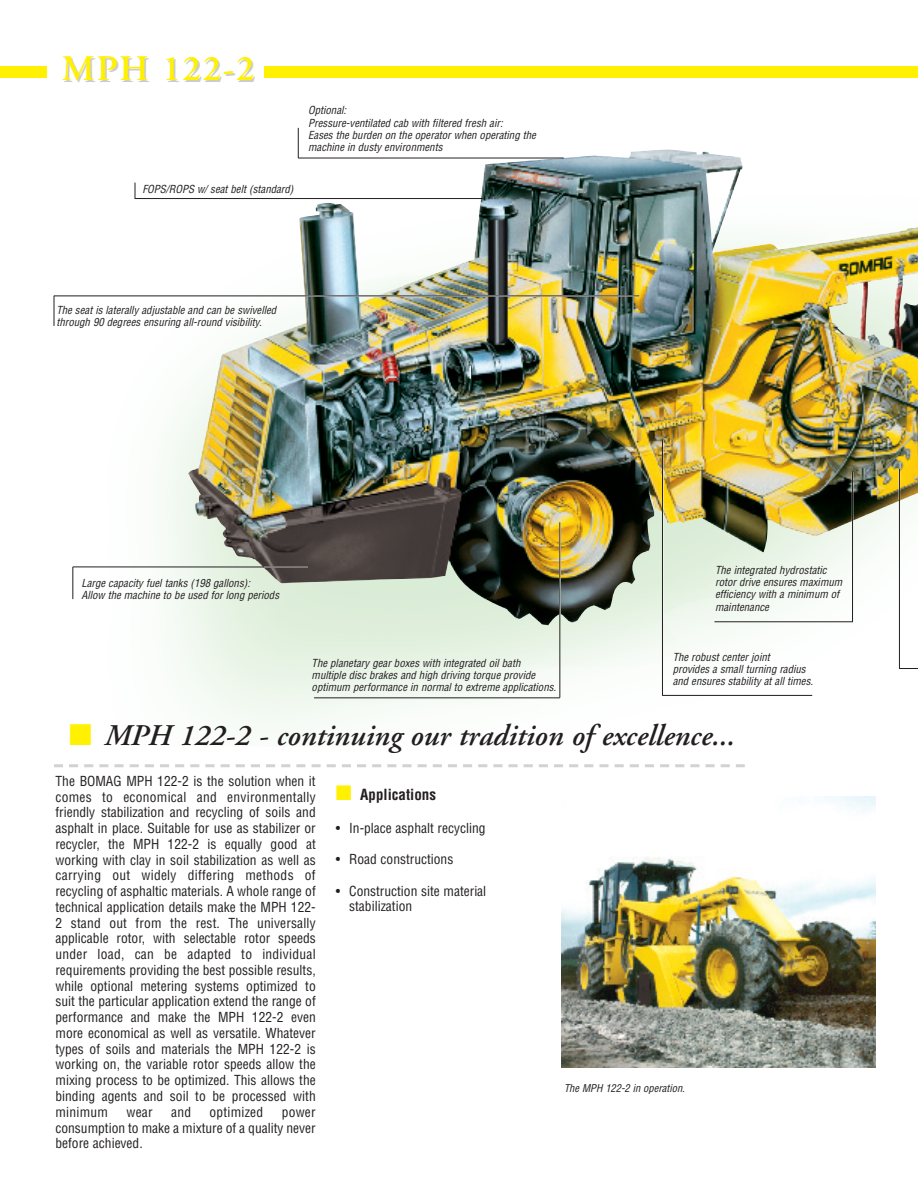
<style>
.page{position:relative;width:918px;height:1188px;background:#fff}
.page>*{position:absolute;margin:0;border:0;box-sizing:border-box;transform-origin:0 0}
.t1{font:600 36px "Adobe Garamond";letter-spacing:.05em;color:#fff101}
.t2{font:italic 600 30px "Adobe Garamond";color:#231f20}
.t3{font:700 condensed 15px "Helvetica";color:#231f20}
.t4{font:condensed 13.5px/15.8px "Helvetica";color:#231f20;text-align:justify}
.t5{font:condensed 13.5px "Helvetica";letter-spacing:.02em;color:#231f20}
.t6{font:italic condensed 10.8px/12.1px "Helvetica";color:#231f20}
.t7{font:italic condensed 10.5px "Helvetica";color:#231f20}
.s1{color:#ccc}
.s2{color:#fff101}
</style>
<div class="page">
<div style="left:0;top:66px;width:918px;height:11px;background:#fff101"></div>
<img style="left:108px;top:189px;width:803px;height:480px">
<img style="left:221px;top:149px;width:697px;height:347px">
<svg style="left:470px;top:366px;width:1px;height:13px"></svg>
<hr style="left:72px;top:567px;width:1px;height:32px;background:#231f20">
<hr style="left:54px;top:296px;width:1px;height:30px;background:#231f20">
<hr style="left:298px;top:158px;width:266px;height:1px;background:#231f20">
<hr style="left:714px;top:621px;width:139px;height:1px;background:#231f20">
<svg style="left:900px;top:668px;width:18px;height:1px"></svg>
<hr style="left:298px;top:128px;width:1px;height:30px;background:#231f20">
<hr style="left:135px;top:198px;width:348px;height:1px;background:#231f20">
<svg style="left:135px;top:183px;width:1px;height:15px"></svg>
<hr style="left:899px;top:469px;width:1px;height:200px;background:#231f20">
<hr style="left:852px;top:471px;width:1px;height:151px;background:#231f20">
<hr style="left:662px;top:439px;width:1px;height:257px;background:#231f20">
<hr style="left:559px;top:522px;width:2px;height:94px;background:#fff">
<hr style="left:559px;top:522px;width:1px;height:176px;background:#231f20">
<hr style="left:264px;top:566px;width:44px;height:2px;background:#fff">
<hr style="left:73px;top:567px;width:235px;height:1px;background:#231f20">
<hr style="left:304px;top:295px;width:336px;height:2px;background:#fff">
<hr style="left:54px;top:296px;width:586px;height:1px;background:#231f20">
<svg style="left:54px;top:764px;width:691px;height:3px"></svg>
<div style="left:47px;top:49px;width:216px;height:46px;background:#fff"></div>
<img style="left:562px;top:796px;width:313px;height:272px">
<hr style="left:314px;top:697px;width:246px;height:1px;background:#231f20">
<hr style="left:662px;top:695px;width:150px;height:1px;background:#231f20">
<h1 class="t1" style="left:62px;top:54px;width:196px">MPH 1<span class="s1">22-2</span></h1>
<p class="t6" style="left:142px;top:183px;width:153px">FOPS/ROPS w/ seat belt (standard)</p>
<p class="t6" style="left:308px;top:105px;width:229px">Optional:<br>Pressure-ventilated cab with filtered fresh air:<br>Eases the burden on the operator when operating the machine in dusty environments</p>
<p class="t6" style="left:56px;top:304px;width:221px">The seat is laterally adjustable and can be swivelled through 90 degrees ensuring all-round visibility.</p>
<p class="t6" style="left:81px;top:577px;width:199px">Large capacity fuel tanks (198 gallons):<br>Allow the machine to be used for long periods</p>
<p class="t6" style="left:312px;top:657px;width:246px">The planetary gear boxes with integrated oil bath multiple disc brakes and high driving torque provide optimum performance in normal to extreme applications.</p>
<p class="t6" style="left:715px;top:564px;width:129px">The integrated hydrostatic rotor drive ensures maximum efficiency with a minimum of maintenance</p>
<p class="t6" style="left:673px;top:651px;width:142px">The robust center joint<br>provides a small turning radius and ensures stability at all times.</p>
<h2 class="t2" style="left:69px;top:724px;width:668px"><span class="s2">■</span> MPH 122-2 - continuing our tradition of excellence...</h2>
<p class="t4" style="left:56px;top:773px;width:262px">The BOMAG MPH 122-2 is the solution when it comes to economical and environmentally friendly stabilization and recycling of soils and asphalt in place. Suitable for use as stabilizer or recycler, the MPH 122-2 is equally good at working with clay in soil stabilization as well as carrying out widely differing methods of recycling of asphaltic materials. A whole range of technical application details make the MPH 122- 2 stand out from the rest. The universally applicable rotor, with selectable rotor speeds under load, can be adapted to individual requirements providing the best possible results, while optional metering systems optimized to suit the particular application extend the range of performance and make the MPH 122-2 even more economical as well as versatile. Whatever types of soils and materials the MPH 122-2 is working on, the variable rotor speeds allow the mixing process to be optimized. This allows the binding agents and soil to be processed with minimum</p>
<p class="t4" style="left:126px;top:1104px;width:28px">wear</p>
<p class="t4" style="left:171px;top:1104px;width:22px">and</p>
<p class="t5" style="left:209px;top:1104px;width:55px">optimized</p>
<p class="t4" style="left:56px;top:1104px;width:262px;text-indent:226px">power consumption to make a mixture of a quality never before achieved.</p>
<p class="t3" style="left:336px;top:786px;width:102px"><span class="s2">■</span> Applications</p>
<p class="t4" style="left:336px;top:820px;width:151px">• In-place asphalt recycling</p>
<p class="t4" style="left:336px;top:852px;width:119px">• Road constructions</p>
<p class="t4" style="left:349px;top:883px;width:139px;text-indent:-14px">• Construction site material stabilization</p>
<p class="t7" style="left:564px;top:1082px;width:122px">The MPH 122-2 in operation.</p>
</div>
